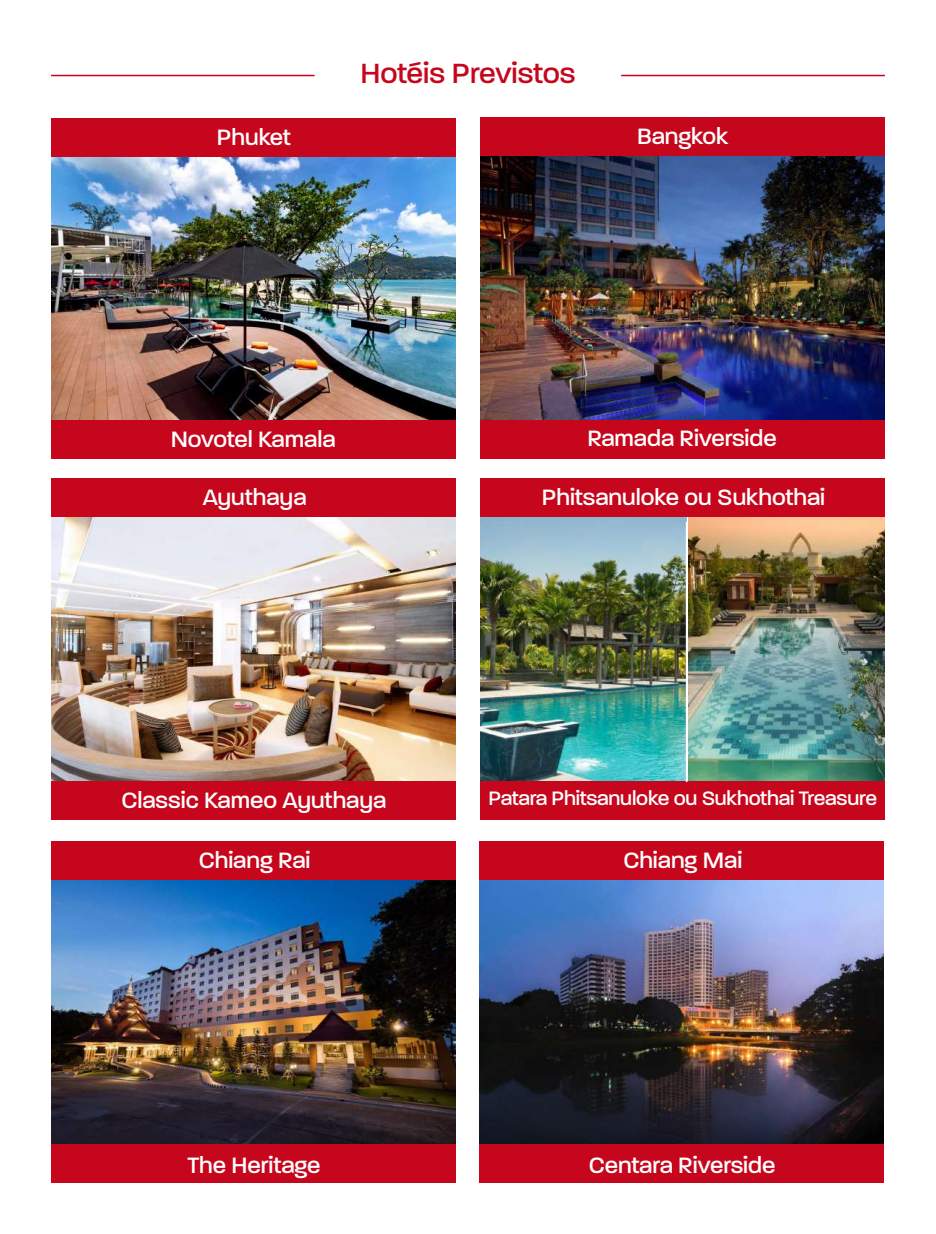
<style>
.page{position:relative;width:936px;height:1234px;background:#fff}
.page>*{position:absolute;margin:0;border:0;box-sizing:border-box;transform-origin:0 0}
.t1{font:500 30px "Paralucent";color:#c6061c}
.t2{font:500 24px "Paralucent";color:#fff}
.t3{font:500 21px "Paralucent";letter-spacing:-.01em;color:#fff}
</style>
<div class="page">
<img style="left:480px;top:517px;width:206px;height:264px">
<hr style="left:51px;top:75px;width:263px;height:1px;background:#c6061c">
<hr style="left:621px;top:75px;width:263px;height:1px;background:#c6061c">
<img style="left:51px;top:879px;width:404px;height:265px">
<img style="left:52px;top:156px;width:403px;height:265px">
<div style="left:51px;top:118px;width:404px;height:38px;background:#c6061c"></div>
<div style="left:51px;top:421px;width:404px;height:38px;background:#c6061c"></div>
<img style="left:480px;top:156px;width:404px;height:264px">
<div style="left:480px;top:117px;width:404px;height:39px;background:#c6061c"></div>
<div style="left:480px;top:420px;width:404px;height:38px;background:#c6061c"></div>
<img style="left:51px;top:517px;width:404px;height:264px">
<div style="left:51px;top:478px;width:404px;height:39px;background:#c6061c"></div>
<div style="left:51px;top:781px;width:404px;height:38px;background:#c6061c"></div>
<img style="left:688px;top:517px;width:196px;height:264px">
<div style="left:480px;top:478px;width:404px;height:39px;background:#c6061c"></div>
<div style="left:480px;top:781px;width:404px;height:38px;background:#c6061c"></div>
<div style="left:51px;top:1144px;width:404px;height:38px;background:#c6061c"></div>
<div style="left:51px;top:841px;width:404px;height:38px;background:#c6061c"></div>
<img style="left:479px;top:879px;width:404px;height:265px">
<div style="left:479px;top:1144px;width:404px;height:38px;background:#c6061c"></div>
<div style="left:479px;top:841px;width:404px;height:38px;background:#c6061c"></div>
<hr style="left:685px;top:521px;width:2px;height:261px;background:#fff">
<p class="t2" style="left:217px;top:122px;width:75px">Phuket</p>
<p class="t1" style="left:360px;top:55px;width:217px">Hotéis Previstos</p>
<p class="t2" style="left:637px;top:122px;width:93px">Bangkok</p>
<p class="t2" style="left:171px;top:425px;width:166px">Novotel Kamala</p>
<p class="t2" style="left:203px;top:483px;width:105px">Ayuthaya</p>
<p class="t2" style="left:587px;top:424px;width:191px">Ramada Riverside</p>
<p class="t2" style="left:542px;top:483px;width:285px">Phitsanuloke ou Sukhothai</p>
<p class="t2" style="left:121px;top:785px;width:266px">Classic Kameo Ayuthaya</p>
<p class="t2" style="left:199px;top:845px;width:113px">Chiang Rai</p>
<p class="t3" style="left:488px;top:785px;width:390px">Patara Phitsanuloke ou Sukhothai Treasure</p>
<p class="t2" style="left:623px;top:845px;width:120px">Chiang Mai</p>
<p class="t2" style="left:187px;top:1150px;width:134px">The Heritage</p>
<p class="t2" style="left:588px;top:1150px;width:188px">Centara Riverside</p>
</div>
